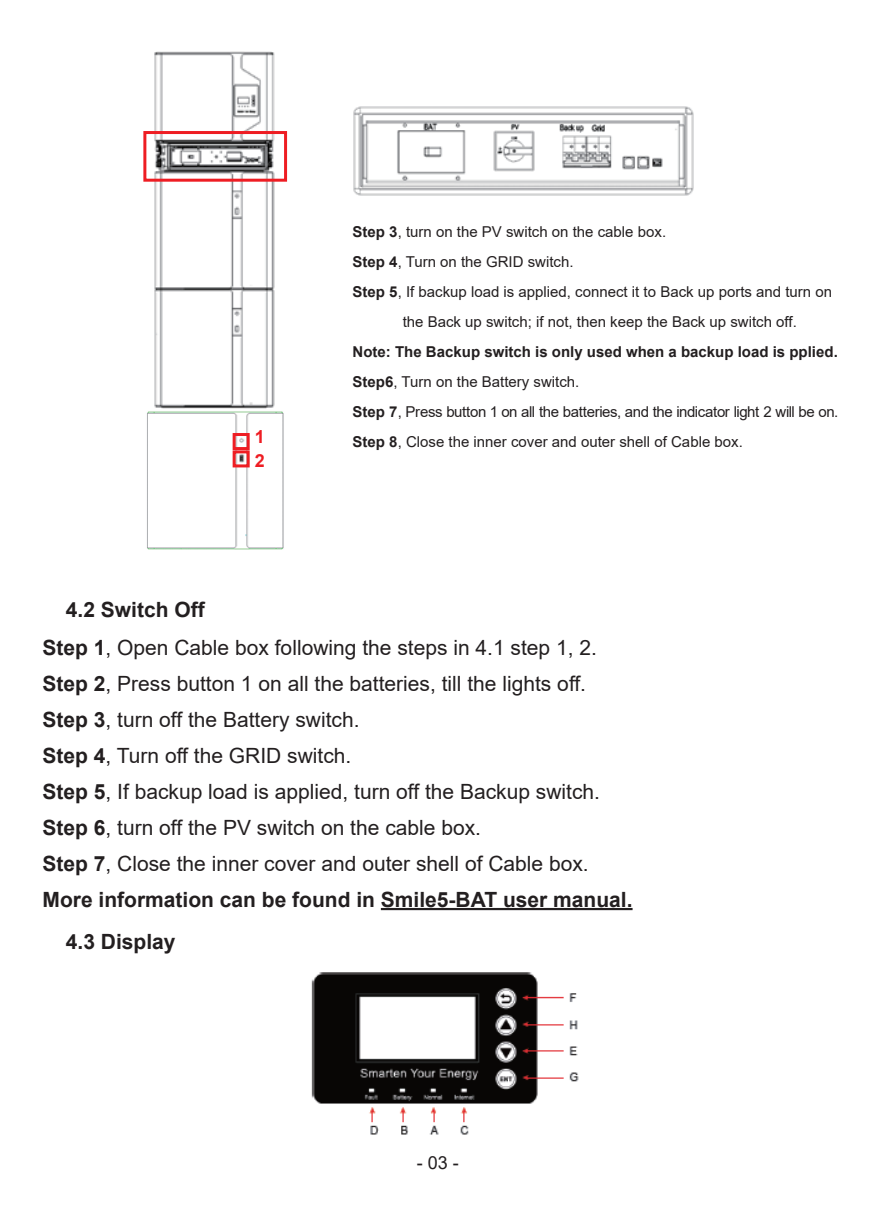
<style>
.page{position:relative;width:893px;height:1212px;background:#fff}
.page>*{position:absolute;margin:0;border:0;box-sizing:border-box;transform-origin:0 0}
.t1{font:21px/36px "Arial";color:#231f20}
.t2{font:700 21px "Arial";color:#231f20}
.t3{font:18px "Arial";color:#231f20}
.t4{font:700 18px "Arial";color:#ee1d23}
.t5{font:15px "Arial";color:#231f20}
.t6{font:15px/30px "Arial";letter-spacing:-.02em;color:#231f20}
.s1{font-weight:700}
</style>
<div class="page">
<hr style="left:381px;top:908px;width:252px;height:2px;background:#231f20">
<img style="left:154px;top:51px;width:121px;height:357px">
<img style="left:353px;top:106px;width:341px;height:90px">
<div style="left:143px;top:131px;width:144px;height:51px;border:3px solid #ee1d23"></div>
<img style="left:147px;top:411px;width:137px;height:138px">
<div style="left:233px;top:433px;width:17px;height:17px;border:3px solid #ee1d23"></div>
<div style="left:233px;top:450px;width:17px;height:17px;border:3px solid #ee1d23"></div>
<img style="left:311px;top:972px;width:268px;height:163px">
<p class="t5" style="left:353px;top:222px;width:315px"><span class="s1">Step 3</span>, turn on the PV switch on the cable box.</p>
<p class="t5" style="left:353px;top:252px;width:222px"><span class="s1">Step 4</span>, Turn on the GRID switch.</p>
<p class="t5" style="left:353px;top:282px;width:481px"><span class="s1">Step 5</span>, If backup load is applied, connect it to Back up ports and turn on</p>
<p class="t5" style="left:403px;top:312px;width:396px">the Back up switch; if not, then keep the Back up switch off.</p>
<p class="t6" style="left:353px;top:337px;width:487px"><span class="s1">Note: The Backup switch is only used when a backup load is pplied.<br>Step6</span>, Turn on the Battery switch.<br><span class="s1">Step 7</span>, Press button 1 on all the batteries, and the indicator light 2 will be on.</p>
<p class="t4" style="left:255px;top:424px;width:12px">1</p>
<p class="t5" style="left:353px;top:432px;width:392px"><span class="s1">Step 8</span>, Close the inner cover and outer shell of Cable box.</p>
<p class="t4" style="left:255px;top:448px;width:12px">2</p>
<p class="t2" style="left:66px;top:595px;width:140px">4.2 Switch Off</p>
<p class="t1" style="left:43px;top:629px;width:592px"><span class="s1">Step 1</span>, Open Cable box following the steps in 4.1 step 1, 2.<br><span class="s1">Step 2</span>, Press button 1 on all the batteries, till the lights off.<br><span class="s1">Step 3</span>, turn off the Battery switch.<br><span class="s1">Step 4</span>, Turn off the GRID switch.<br><span class="s1">Step 5</span>, If backup load is applied, turn off the Backup switch.<br><span class="s1">Step 6</span>, turn off the PV switch on the cable box.<br><span class="s1">Step 7</span>, Close the inner cover and outer shell of Cable box.<br><span class="s1">More information can be found in Smile5-BAT user manual.</span></p>
<p class="t2" style="left:66px;top:927px;width:111px">4.3 Display</p>
<p class="t3" style="left:417px;top:1151px;width:44px">- 03 -</p>
</div>
